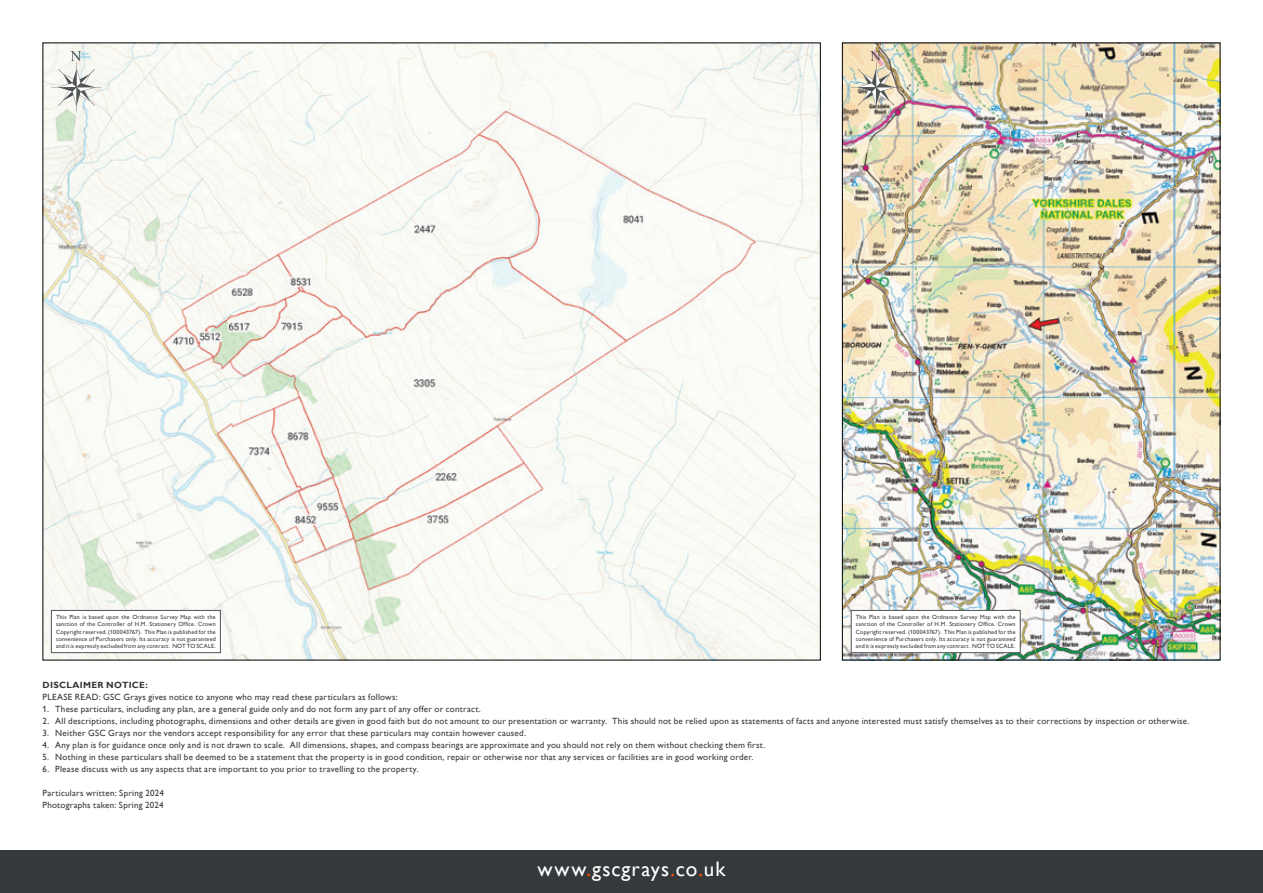
<style>
.page{position:relative;width:1263px;height:893px;background:#fff}
.page>*{position:absolute;margin:0;border:0;box-sizing:border-box;transform-origin:0 0}
.t1{font:21px "Gill Alt One";letter-spacing:.05em;color:#fff}
._14_Disclaimer_Body{font:9px "Gill Alt One";letter-spacing:.025em;color:#36393c}
._13_Disclaimer_Heading{font:700 9px "Gill Alt One";letter-spacing:.035em;color:#36393c}
._14_Disclaimer_Body-2{font:6px/7.2px "Gill Alt One";letter-spacing:.025em;color:#36393c;text-align:justify}
.s1{color:#ff5000}
</style>
<div class="page">
<div style="left:0;top:850px;width:1263px;height:43px;background:#36393c"></div>
<img style="left:45px;top:45px;width:774px;height:613px">
<img style="left:844px;top:45px;width:374px;height:613px">
<svg style="left:51px;top:51px;width:51px;height:62px"></svg>
<img style="left:850px;top:51px;width:52px;height:62px">
<div style="left:51px;top:610px;width:169px;height:43px;background:#fff"></div>
<div style="left:51px;top:610px;width:170px;height:43px;border:1px solid #515455"></div>
<div style="left:851px;top:610px;width:169px;height:43px;background:#fff"></div>
<div style="left:851px;top:610px;width:169px;height:43px;border:1px solid #515455"></div>
<p class="_14_Disclaimer_Body-2" style="left:56px;top:613px;width:161px">This Plan is based upon the Ordnance Survey Map with the sanction of the Controller of H.M. Stationery Office. Crown Copyright reserved. (100043767). This Plan is published for the convenience of Purchasers only. Its accuracy is not guaranteed and it is expressly excluded from any contract. NOT TO SCALE.</p>
<p class="_14_Disclaimer_Body-2" style="left:856px;top:613px;width:161px">This Plan is based upon the Ordnance Survey Map with the sanction of the Controller of H.M. Stationery Office. Crown Copyright reserved. (100043767). This Plan is published for the convenience of Purchasers only. Its accuracy is not guaranteed and it is expressly excluded from any contract. NOT TO SCALE.</p>
<p class="_13_Disclaimer_Heading" style="left:43px;top:680px;width:107px">DISCLAIMER NOTICE:</p>
<p class="_14_Disclaimer_Body" style="left:43px;top:692px;width:357px">PLEASE READ: GSC Grays gives notice to anyone who may read these particulars as follows:</p>
<p class="_14_Disclaimer_Body" style="left:43px;top:704px;width:440px">1. These particulars, including any plan, are a general guide only and do not form any part of any offer or contract.</p>
<p class="_14_Disclaimer_Body" style="left:43px;top:716px;width:1148px">2. All descriptions, including photographs, dimensions and other details are given in good faith but do not amount to our presentation or warranty. This should not be relied upon as statements of facts and anyone interested must satisfy themselves as to their corrections by inspection or otherwise.</p>
<p class="_14_Disclaimer_Body" style="left:43px;top:728px;width:485px">3. Neither GSC Grays nor the vendors accept responsibility for any error that these particulars may contain however caused.</p>
<p class="_14_Disclaimer_Body" style="left:43px;top:740px;width:724px">4. Any plan is for guidance once only and is not drawn to scale. All dimensions, shapes, and compass bearings are approximate and you should not rely on them without checking them first.</p>
<p class="_14_Disclaimer_Body" style="left:43px;top:752px;width:713px">5. Nothing in these particulars shall be deemed to be a statement that the property is in good condition, repair or otherwise nor that any services or facilities are in good working order.</p>
<p class="_14_Disclaimer_Body" style="left:43px;top:764px;width:378px">6. Please discuss with us any aspects that are important to you prior to travelling to the property.</p>
<p class="_14_Disclaimer_Body" style="left:43px;top:788px;width:123px">Particulars written: Spring 2024</p>
<p class="_14_Disclaimer_Body" style="left:43px;top:800px;width:123px">Photographs taken: Spring 2024</p>
<p class="t1" style="left:538px;top:856px;width:189px">www<span class="s1">.</span>gscgrays<span class="s1">.</span>co<span class="s1">.</span>uk</p>
</div>
